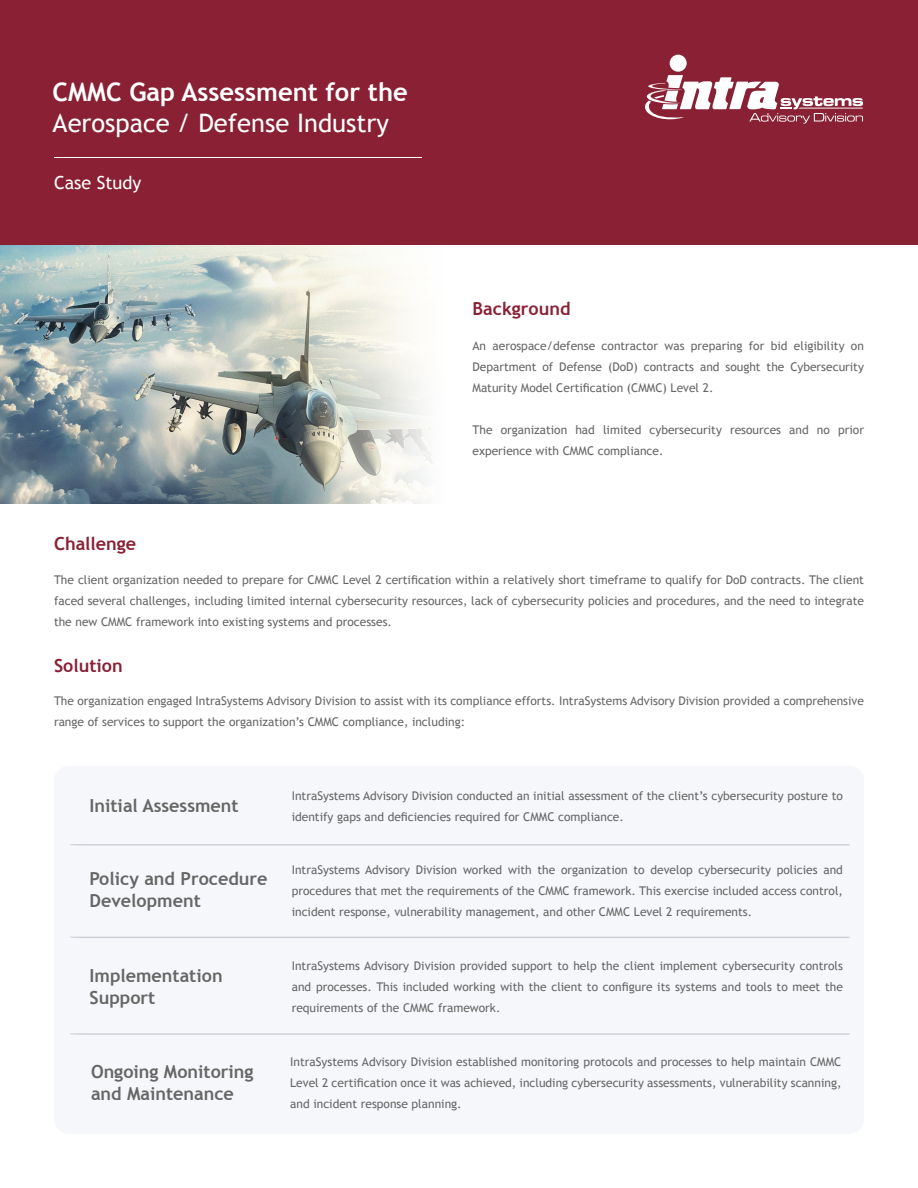
<style>
.page{position:relative;width:918px;height:1188px;background:#fff}
.page>*{position:absolute;margin:0;border:0;box-sizing:border-box;transform-origin:0 0}
.t1{font:25.5px "Trebuchet MS";color:#fff}
.t2{font:700 25.5px "Trebuchet MS";color:#fff}
.t3{font:700 18px "Trebuchet MS";color:#666}
.t4{font:700 18px "Trebuchet MS";color:#892034}
.t5{font:18px "Trebuchet MS";color:#fff}
.t6{font:12px/21px "Trebuchet MS";color:#666;text-align:justify}
</style>
<div class="page">
<div style="left:54px;top:766px;width:810px;height:368px;background:#f5f7fa;border-radius:15px"></div>
<svg style="left:70px;top:844px;width:780px;height:2px;background:#d8dae0"></svg>
<svg style="left:70px;top:937px;width:780px;height:1px"></svg>
<hr style="left:70px;top:1033px;width:780px;height:2px;background:#dbdde3">
<img style="left:0;top:244px;width:514px;height:260px">
<div style="left:0;top:0;width:918px;height:244px;background:#892034"></div>
<div style="left:670px;top:55px;width:17px;height:17px;background:#fff;border-radius:50%"></div>
<svg style="left:645px;top:75px;width:218px;height:49px"></svg>
<hr style="left:54px;top:157px;width:368px;height:1px;background:#fff">
<p class="t2" style="left:53px;top:76px;width:357px">CMMC Gap Assessment for the</p>
<p class="t1" style="left:53px;top:108px;width:338px">Aerospace / Defense Industry</p>
<p class="t5" style="left:54px;top:172px;width:89px">Case Study</p>
<p class="t4" style="left:54px;top:533px;width:84px">Challenge</p>
<p class="t4" style="left:472px;top:297px;width:100px">Background</p>
<p class="t6" style="left:472px;top:335px;width:393px">An aerospace/defense contractor was preparing for bid eligibility on Department of Defense (DoD) contracts and sought the Cybersecurity Maturity Model Certification (CMMC) Level 2.</p>
<p class="t6" style="left:472px;top:419px;width:393px">The organization had limited cybersecurity resources and no prior experience with CMMC compliance.</p>
<p class="t6" style="left:54px;top:569px;width:811px">The client organization needed to prepare for CMMC Level 2 certification within a relatively short timeframe to qualify for DoD contracts. The client faced several challenges, including limited internal cybersecurity resources, lack of cybersecurity policies and procedures, and the need to integrate the new CMMC framework into existing systems and processes.</p>
<p class="t4" style="left:54px;top:654px;width:70px">Solution</p>
<p class="t6" style="left:54px;top:690px;width:811px">The organization engaged IntraSystems Advisory Division to assist with its compliance efforts. IntraSystems Advisory Division provided a comprehensive range of services to support the organization’s CMMC compliance, including:</p>
<p class="t3" style="left:90px;top:795px;width:151px">Initial Assessment</p>
<p class="t6" style="left:292px;top:785px;width:553px">IntraSystems Advisory Division conducted an initial assessment of the client’s cybersecurity posture to identify gaps and deficiencies required for CMMC compliance.</p>
<p class="t3" style="left:90px;top:868px;width:180px">Policy and Procedure</p>
<p class="t3" style="left:90px;top:889px;width:113px">Development</p>
<p class="t3" style="left:90px;top:964px;width:135px">Implementation</p>
<p class="t3" style="left:90px;top:986px;width:67px">Support</p>
<p class="t3" style="left:91px;top:1060px;width:164px">Ongoing Monitoring</p>
<p class="t3" style="left:91px;top:1082px;width:144px">and Maintenance</p>
<p class="t6" style="left:292px;top:859px;width:553px">IntraSystems Advisory Division worked with the organization to develop cybersecurity policies and procedures that met the requirements of the CMMC framework. This exercise included access control, incident response, vulnerability management, and other CMMC Level 2 requirements.</p>
<p class="t6" style="left:292px;top:955px;width:553px">IntraSystems Advisory Division provided support to help the client implement cybersecurity controls and processes. This included working with the client to configure its systems and tools to meet the requirements of the CMMC framework.</p>
<p class="t6" style="left:290px;top:1051px;width:553px">IntraSystems Advisory Division established monitoring protocols and processes to help maintain CMMC Level 2 certification once it was achieved, including cybersecurity assessments, vulnerability scanning, and incident response planning.</p>
</div>
